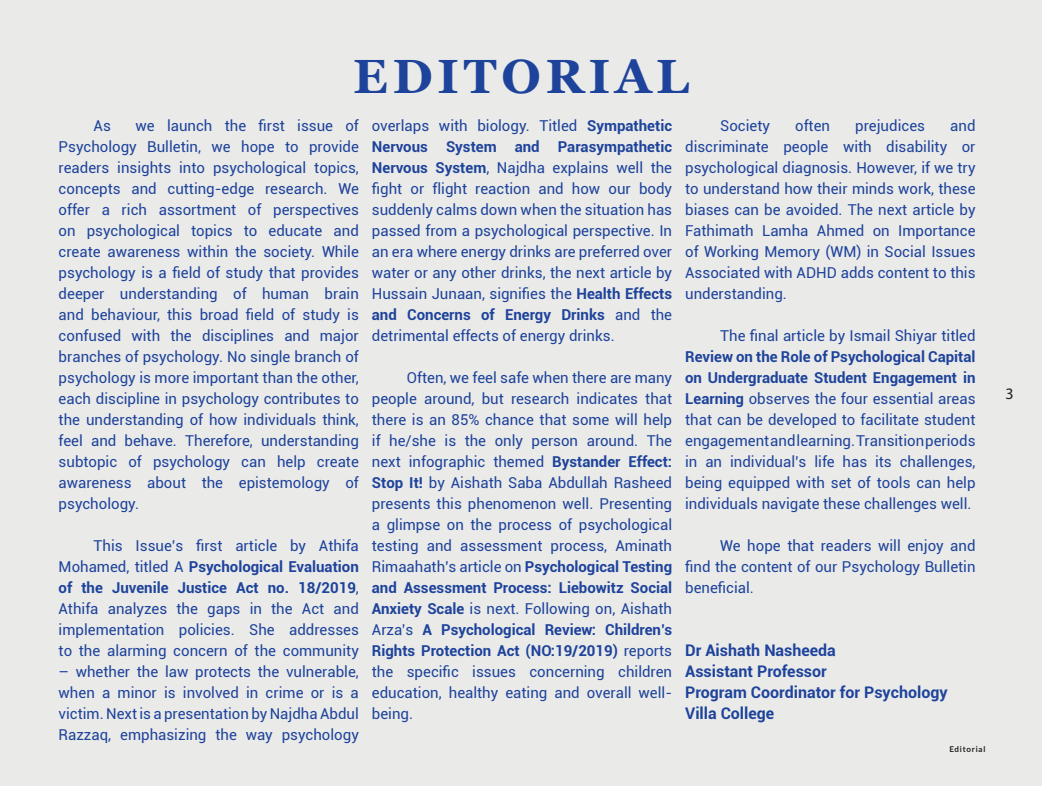
<style>
.page{position:relative;width:1042px;height:786px;background:#fff}
.page>*{position:absolute;margin:0;border:0;box-sizing:border-box;transform-origin:0 0}
.t1{font:700 48px "Georgia";letter-spacing:.1em;color:#1e439b}
.t2{font:700 16px/21px "Roboto";color:#1e439b}
.t3{font:16px "Myriad Pro";color:#221f1f}
.t4{font:15px/21px "Roboto";color:#1e439b;text-align:justify}
.t5{font:700 8px "Lato";letter-spacing:.1em;color:#221f1f}
.s1{font-weight:700}
</style>
<div class="page">
<div style="left:0;top:0;width:1041px;height:785px;background:#eaeae9"></div>
<h1 class="t1" style="left:353px;top:57px;width:337px">EDITORIAL</h1>
<p class="t4" style="left:59px;top:114px;width:302px;text-indent:77px">we launch the first issue of Psychology Bulletin, we hope to provide readers insights into psychological topics, concepts and cutting-edge research. We offer a rich assortment of perspectives on psychological topics to educate and create awareness within the society. While psychology is a field of study that provides deeper understanding of human brain and behaviour, this broad field of study is confused with the disciplines and major branches of psychology. No single branch of psychology is more important than the other, each discipline in psychology contributes to the understanding of how individuals think, feel and behave. Therefore, understanding subtopic of psychology can help create awareness about the epistemology of psychology.</p>
<p class="t4" style="left:59px;top:534px;width:301px;text-indent:35px">This Issue’s first article by Athifa Mohamed, titled A <span class="s1">Psychological Evaluation of the Juvenile Justice Act no. 18/2019</span>, Athifa analyzes the gaps in the Act and implementation policies. She addresses to the alarming concern of the community</p>
<p class="t4" style="left:59px;top:660px;width:302px">– whether the law protects the vulnerable, when a minor is involved in crime or is a victim. Next is a presentation by Najdha Abdul Razzaq, emphasizing the way psychology</p>
<p class="t4" style="left:94px;top:114px;width:19px">As</p>
<p class="t4" style="left:372px;top:114px;width:302px">overlaps with biology. Titled <span class="s1">Sympathetic Nervous System and Parasympathetic Nervous System</span>, Najdha explains well the fight or flight reaction and how our body suddenly calms down when the situation has passed from a psychological perspective. In an era where energy drinks are preferred over water or any other drinks, the next article by Hussain Junaan, signifies the <span class="s1">Health Effects and Concerns of Energy Drinks</span> and the detrimental effects of energy drinks.</p>
<p class="t4" style="left:372px;top:366px;width:302px;text-indent:35px">Often, we feel safe when there are many people around, but research indicates that there is an 85% chance that some will help if he/she is the only person around. The next infographic themed <span class="s1">Bystander Effect:<br>Stop It!</span> by Aishath Saba Abdullah Rasheed presents this phenomenon well. Presenting a glimpse on the process of psychological testing and assessment process, Aminath Rimaahath’s article on <span class="s1">Psychological Testing and Assessment Process: Liebowitz Social Anxiety Scale</span> is next. Following on, Aishath Arza’s <span class="s1">A Psychological Review: Children’s Rights Protection Act (NO:19/2019)</span> reports the specific issues concerning children education, healthy eating and overall well&shy;being.</p>
<p class="t4" style="left:720px;top:114px;width:51px">Society</p>
<p class="t4" style="left:794px;top:114px;width:36px">often</p>
<p class="t4" style="left:854px;top:114px;width:71px">prejudices</p>
<p class="t4" style="left:685px;top:114px;width:292px;text-indent:265px">and discriminate people with disability or psychological diagnosis. However, if we try to understand how their minds work, these biases can be avoided. The next article by Fathimath Lamha Ahmed on Importance of Working Memory (WM) in Social Issues Associated with ADHD adds content to this understanding.</p>
<p class="t4" style="left:720px;top:324px;width:257px">The final article by Ismail Shiyar titled</p>
<p class="t4" style="left:685px;top:345px;width:292px"><span class="s1">Review on the Role of Psychological Capital on Undergraduate Student Engagement in Learning</span> observes the four essential areas that can be developed to facilitate student engagement and learning. Transition periods in an individual’s life has its challenges, being equipped with set of tools can help individuals navigate these challenges well.</p>
<p class="t4" style="left:685px;top:534px;width:292px;text-indent:35px">We hope that readers will enjoy and find the content of our Psychology Bulletin beneficial.</p>
<p class="t2" style="left:685px;top:640px;width:264px">Dr Aishath Nasheeda<br>Assistant Professor<br>Program Coordinator for Psychology<br>Villa College</p>
<p class="t5" style="left:948px;top:745px;width:38px">Editorial</p>
<p class="t3" style="left:1004px;top:383px;width:10px">3</p>
</div>
